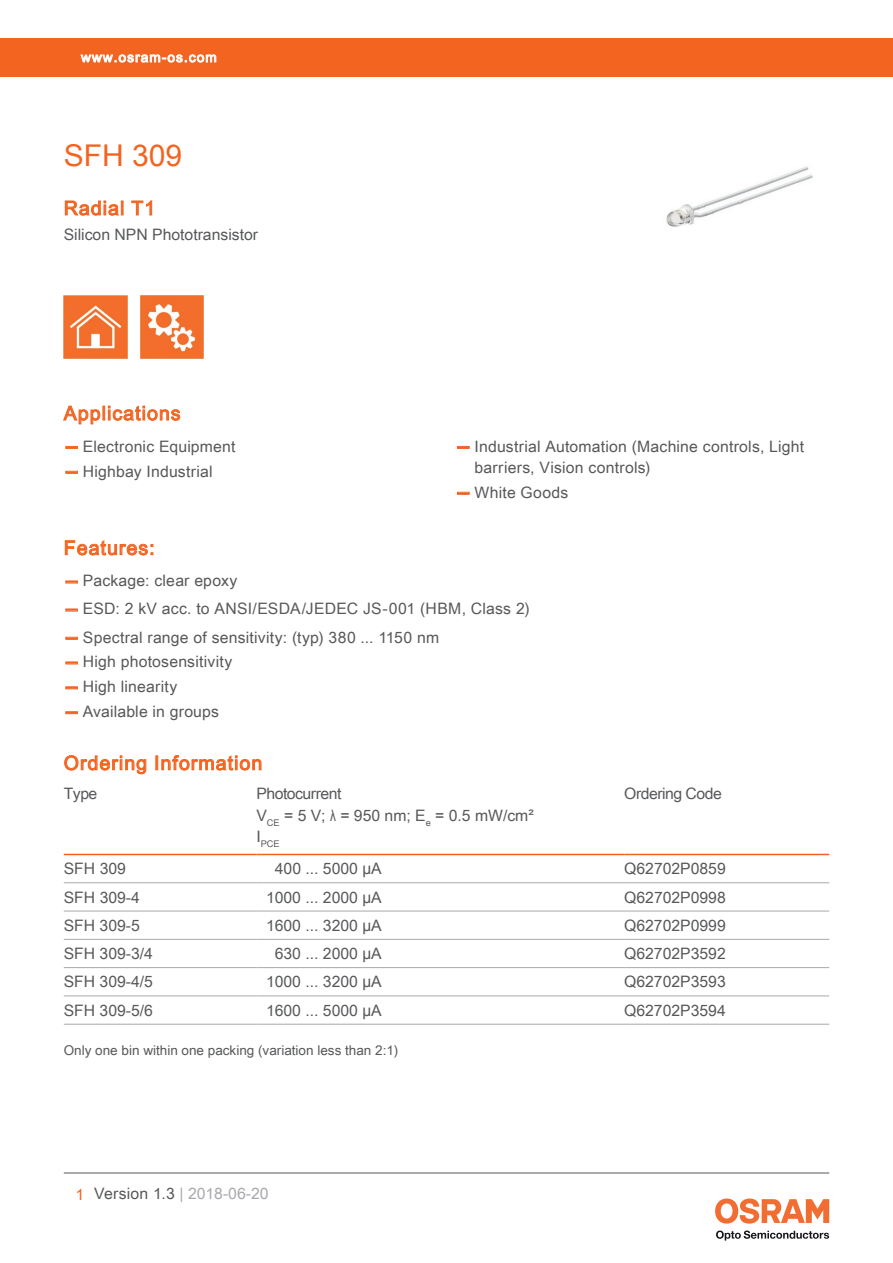
<style>
.page{position:relative;width:893px;height:1263px;background:#fff}
.page>*{position:absolute;margin:0;border:0;box-sizing:border-box;transform-origin:0 0}
.t1{font:30px "Arial Unicode MS";color:#f36421}
.t2{font:19.5px "Arial Unicode MS";letter-spacing:.055em;color:#f36421}
.t3{font:15.75px/21px "Arial Unicode MS";letter-spacing:.005em;color:#57585a}
.t4{font:15.75px "Arial Unicode MS";letter-spacing:-.03em;color:#57585a}
.t5{font:15.75px "Arial Unicode MS";color:#a8a9ad}
.t6{font:13.5px "Arial Unicode MS";color:#57585a}
.t7{font:13.5px "Arial Unicode MS";letter-spacing:.085em;color:#fff}
.t8{font:9.15px "Arial Unicode MS";color:#57585a}
.s1{font-family:"Helvetica Neue LT Pro";font-weight:700;color:#f36421}
.s2{font-family:"Arial"}
.s3{color:#f36421}
.s4{color:#57585a}
</style>
<div class="page">
<hr style="left:64px;top:1173px;width:765px;height:1px;background:#57585a">
<svg style="left:716px;top:1230px;width:113px;height:10px"></svg>
<svg style="left:715px;top:1198px;width:114px;height:25px"></svg>
<div style="left:0;top:38px;width:893px;height:39px;background:#f36421"></div>
<svg style="left:80px;top:54px;width:137px;height:9px"></svg>
<img style="left:666px;top:166px;width:147px;height:61px">
<svg style="left:65px;top:200px;width:58px;height:16px"></svg>
<svg style="left:131px;top:200px;width:21px;height:16px"></svg>
<img style="left:64px;top:295px;width:63px;height:64px">
<img style="left:140px;top:295px;width:64px;height:64px">
<svg style="left:63px;top:405px;width:118px;height:20px"></svg>
<svg style="left:66px;top:446px;width:11px;height:2px"></svg>
<svg style="left:66px;top:471px;width:11px;height:2px"></svg>
<svg style="left:458px;top:446px;width:11px;height:2px"></svg>
<svg style="left:458px;top:492px;width:11px;height:2px"></svg>
<svg style="left:65px;top:540px;width:88px;height:16px"></svg>
<svg style="left:66px;top:581px;width:11px;height:2px"></svg>
<svg style="left:66px;top:609px;width:11px;height:2px"></svg>
<svg style="left:66px;top:637px;width:11px;height:2px"></svg>
<svg style="left:66px;top:662px;width:11px;height:2px"></svg>
<svg style="left:66px;top:687px;width:11px;height:2px"></svg>
<svg style="left:66px;top:712px;width:11px;height:2px"></svg>
<hr style="left:64px;top:854px;width:192px;height:1px;background:#f36421">
<hr style="left:256px;top:854px;width:368px;height:1px;background:#f36421">
<hr style="left:624px;top:854px;width:205px;height:1px;background:#f36421">
<hr style="left:64px;top:882px;width:192px;height:1px;background:#a8a9ad">
<hr style="left:256px;top:882px;width:368px;height:1px;background:#a8a9ad">
<hr style="left:624px;top:882px;width:205px;height:1px;background:#a8a9ad">
<hr style="left:64px;top:911px;width:192px;height:1px;background:#a8a9ad">
<hr style="left:256px;top:911px;width:368px;height:1px;background:#a8a9ad">
<hr style="left:624px;top:911px;width:205px;height:1px;background:#a8a9ad">
<hr style="left:64px;top:939px;width:192px;height:1px;background:#a8a9ad">
<hr style="left:256px;top:939px;width:368px;height:1px;background:#a8a9ad">
<hr style="left:624px;top:939px;width:205px;height:1px;background:#a8a9ad">
<hr style="left:64px;top:967px;width:192px;height:1px;background:#a8a9ad">
<hr style="left:256px;top:967px;width:368px;height:1px;background:#a8a9ad">
<hr style="left:624px;top:967px;width:205px;height:1px;background:#a8a9ad">
<hr style="left:64px;top:995px;width:192px;height:1px;background:#a8a9ad">
<hr style="left:256px;top:995px;width:368px;height:1px;background:#a8a9ad">
<hr style="left:624px;top:995px;width:205px;height:1px;background:#a8a9ad">
<hr style="left:64px;top:1024px;width:192px;height:1px;background:#a8a9ad">
<hr style="left:256px;top:1024px;width:368px;height:1px;background:#a8a9ad">
<hr style="left:624px;top:1024px;width:205px;height:1px;background:#a8a9ad">
<svg style="left:64px;top:755px;width:83px;height:20px"></svg>
<div style="left:155px;top:755px;width:3px;height:15px;border:1px solid #f36421"></div>
<svg style="left:161px;top:755px;width:101px;height:16px"></svg>
<p class="t7" style="left:81px;top:47px;width:137px">www.osram-os.com</p>
<h1 class="t1" style="left:64px;top:134px;width:120px">SFH 309</h1>
<p class="t2" style="left:64px;top:194px;width:93px">Radial T1</p>
<p class="t3" style="left:64px;top:224px;width:196px">Silicon NPN Phototransistor</p>
<p class="t2" style="left:64px;top:399px;width:118px">Applications</p>
<p class="t3" style="left:64px;top:435px;width:173px"><span class="s1">—</span> Electronic Equipment</p>
<p class="t3" style="left:64px;top:460px;width:150px"><span class="s1">—</span> Highbay Industrial</p>
<p class="t3" style="left:475px;top:435px;width:331px;text-indent:-19px"><span class="s1">—</span> Industrial Automation (Machine controls, Light barriers, Vision controls)</p>
<p class="t3" style="left:455px;top:481px;width:114px"><span class="s1">—</span> White Goods</p>
<p class="t2" style="left:64px;top:534px;width:92px">Features:</p>
<p class="t3" style="left:64px;top:570px;width:175px"><span class="s1">—</span> Package: clear epoxy</p>
<p class="t3" style="left:64px;top:598px;width:468px"><span class="s1">—</span> ESD: 2 kV acc. to ANSI/ESDA/JEDEC JS-001 (HBM, Class 2)</p>
<p class="t3" style="left:64px;top:626px;width:377px"><span class="s1">—</span> Spectral range of sensitivity: (typ) 380 ... 1150 nm</p>
<p class="t3" style="left:64px;top:651px;width:170px"><span class="s1">—</span> High photosensitivity</p>
<p class="t3" style="left:64px;top:676px;width:115px"><span class="s1">—</span> High linearity</p>
<p class="t3" style="left:64px;top:701px;width:157px"><span class="s1">—</span> Available in groups</p>
<p class="t2" style="left:64px;top:749px;width:200px">Ordering Information</p>
<p class="t3" style="left:64px;top:783px;width:35px">Type</p>
<p class="t4" style="left:256px;top:782px;width:86px">Photocurrent</p>
<p class="t4" style="left:624px;top:782px;width:99px">Ordering Code</p>
<p class="t3" style="left:256px;top:804px;width:279px">V<sub>CE</sub> = 5 V; <span class="s2">λ</span> = 950 nm; E<sub>e</sub> = 0.5 mW/cm²</p>
<p class="t8" style="left:256px;top:837px;width:25px"><sup>I</sup>PCE</p>
<p class="t3" style="left:64px;top:858px;width:64px">SFH 309</p>
<p class="t3" style="left:275px;top:858px;width:108px">400 ... 5000 µA</p>
<p class="t3" style="left:624px;top:858px;width:103px">Q62702P0859</p>
<p class="t3" style="left:64px;top:886px;width:78px">SFH 309-4</p>
<p class="t3" style="left:266px;top:886px;width:117px">1000 ... 2000 µA</p>
<p class="t3" style="left:624px;top:886px;width:103px">Q62702P0998</p>
<p class="t3" style="left:64px;top:914px;width:78px">SFH 309-5</p>
<p class="t3" style="left:266px;top:914px;width:117px">1600 ... 3200 µA</p>
<p class="t3" style="left:624px;top:914px;width:103px">Q62702P0999</p>
<p class="t3" style="left:64px;top:943px;width:91px">SFH 309-3/4</p>
<p class="t3" style="left:275px;top:943px;width:108px">630 ... 2000 µA</p>
<p class="t3" style="left:624px;top:943px;width:103px">Q62702P3592</p>
<p class="t3" style="left:64px;top:971px;width:91px">SFH 309-4/5</p>
<p class="t3" style="left:266px;top:971px;width:117px">1000 ... 3200 µA</p>
<p class="t3" style="left:624px;top:971px;width:103px">Q62702P3593</p>
<p class="t3" style="left:64px;top:999px;width:91px">SFH 309-5/6</p>
<p class="t3" style="left:266px;top:999px;width:117px">1600 ... 5000 µA</p>
<p class="t3" style="left:624px;top:999px;width:103px">Q62702P3594</p>
<p class="t6" style="left:64px;top:1040px;width:336px">Only one bin within one packing (variation less than 2:1)</p>
<p class="t5" style="left:76px;top:1182px;width:194px"><span class="s3">1</span> <span class="s4">Version 1.3</span> | 2018-06-20</p>
</div>
